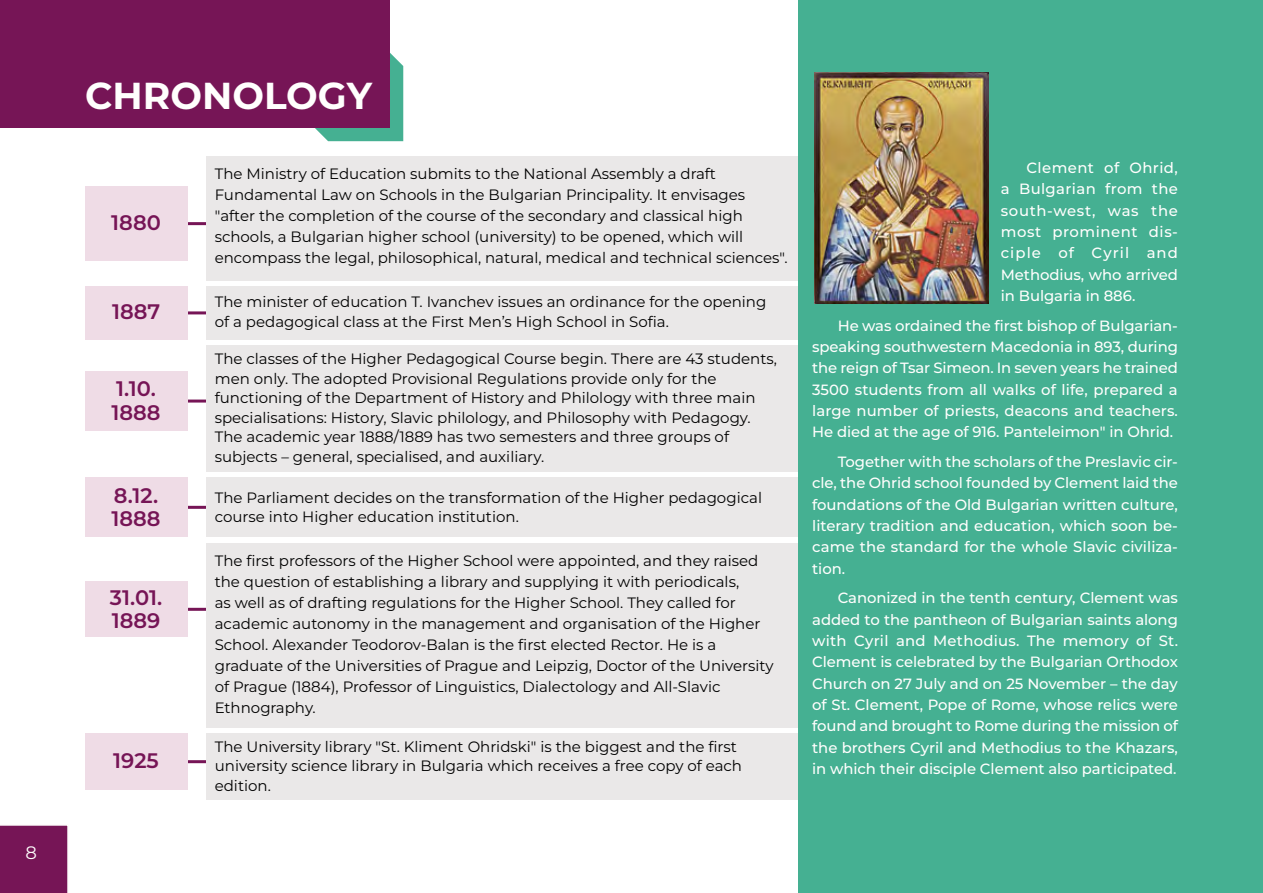
<style>
.page{position:relative;width:1263px;height:893px;background:#fff}
.page>*{position:absolute;margin:0;border:0;box-sizing:border-box;transform-origin:0 0}
.t1{font:700 37.5px "Montserrat";color:#fffefd}
.t2{font:600 21px/23.5px "Montserrat";color:#761556}
.t3{font:18px "Montserrat";color:#fffefd}
.t4{font:15px/21px "Montserrat";color:#000}
.t5{font:500 14.85px/21.3px "Montserrat";letter-spacing:-.005em;color:#fffefd;text-align:justify}
</style>
<div class="page">
<div style="left:0;top:825px;width:68px;height:68px;background:#761556"></div>
<svg style="left:315px;top:0;width:88px;height:141px"></svg>
<div style="left:0;top:0;width:389px;height:128px;background:#761556"></div>
<hr style="left:186px;top:222px;width:20px;height:3px;background:#761556">
<div style="left:85px;top:186px;width:102px;height:75px;background:#efdce6"></div>
<div style="left:206px;top:156px;width:593px;height:124px;background:#eae8e8"></div>
<hr style="left:186px;top:311px;width:20px;height:3px;background:#761556">
<div style="left:85px;top:286px;width:102px;height:53px;background:#efdce6"></div>
<div style="left:206px;top:286px;width:593px;height:53px;background:#eae8e8"></div>
<hr style="left:186px;top:760px;width:20px;height:3px;background:#761556">
<div style="left:206px;top:733px;width:593px;height:67px;background:#eae8e8"></div>
<div style="left:85px;top:733px;width:102px;height:57px;background:#efdce6"></div>
<hr style="left:186px;top:608px;width:20px;height:3px;background:#761556">
<div style="left:206px;top:543px;width:593px;height:184px;background:#eae8e8"></div>
<div style="left:85px;top:582px;width:102px;height:55px;background:#efdce6"></div>
<hr style="left:186px;top:506px;width:20px;height:3px;background:#761556">
<div style="left:206px;top:478px;width:593px;height:59px;background:#eae8e8"></div>
<div style="left:85px;top:478px;width:102px;height:59px;background:#efdce6"></div>
<hr style="left:186px;top:400px;width:21px;height:3px;background:#761556">
<div style="left:206px;top:345px;width:593px;height:127px;background:#eae8e8"></div>
<div style="left:85px;top:371px;width:102px;height:60px;background:#efdce6"></div>
<div style="left:798px;top:0;width:465px;height:893px;background:#45b092"></div>
<img style="left:814px;top:72px;width:174px;height:232px">
<p class="t3" style="left:26px;top:840px;width:13px">8</p>
<h1 class="t1" style="left:85px;top:68px;width:289px">CHRONOLOGY</h1>
<h2 class="t2" style="left:111px;top:209px;width:51px">1880</h2>
<p class="t4" style="left:215px;top:163px;width:574px">The Ministry of Education submits to the National Assembly a draft Fundamental Law on Schools in the Bulgarian Principality. It envisages "after the completion of the course of the secondary and classical high schools, a Bulgarian higher school (university) to be opened, which will encompass the legal, philosophical, natural, medical and technical sciences".</p>
<h2 class="t2" style="left:112px;top:299px;width:50px">1887</h2>
<p class="t4" style="left:215px;top:292px;width:553px;line-height:19.5px">The minister of education T. Ivanchev issues an ordinance for the opening of a pedagogical class at the First Men’s High School in Sofia.</p>
<h2 class="t2" style="left:112px;top:376px;width:51px">1.10.<br>1888</h2>
<h2 class="t2" style="left:112px;top:482px;width:51px">8.12.<br>1888</h2>
<h2 class="t2" style="left:110px;top:584px;width:54px">31.01.<br>1889</h2>
<h2 class="t2" style="left:113px;top:747px;width:47px">1925</h2>
<p class="t4" style="left:215px;top:348px;width:564px;line-height:19.5px">The classes of the Higher Pedagogical Course begin. There are 43 students, men only. The adopted Provisional Regulations provide only for the functioning of the Department of History and Philology with three main specialisations: History, Slavic philology, and Philosophy with Pedagogy.<br>The academic year 1888/1889 has two semesters and three groups of subjects – general, specialised, and auxiliary.</p>
<p class="t4" style="left:215px;top:487px;width:549px;line-height:19.5px">The Parliament decides on the transformation of the Higher pedagogical course into Higher education institution.</p>
<p class="t4" style="left:215px;top:550px;width:560px">The first professors of the Higher School were appointed, and they raised the question of establishing a library and supplying it with periodicals,<br>as well as of drafting regulations for the Higher School. They called for academic autonomy in the management and organisation of the Higher School. Alexander Teodorov-Balan is the first elected Rector. He is a graduate of the Universities of Prague and Leipzig, Doctor of the University of Prague (1884), Professor of Linguistics, Dialectology and All-Slavic Ethnography.</p>
<p class="t4" style="left:215px;top:736px;width:529px;line-height:19.5px">The University library "St. Kliment Ohridski" is the biggest and the first university science library in Bulgaria which receives a free copy of each edition.</p>
<p class="t5" style="left:1001px;top:157px;width:179px;text-indent:26px">Clement of Ohrid, a Bulgarian from the south-west, was the most prominent dis&shy;ciple of Cyril and Methodius, who arrived in Bulgaria in 886.</p>
<p class="t5" style="left:812px;top:314px;width:367px;text-indent:26px">He was ordained the first bishop of Bulgarian&shy;speaking southwestern Macedonia in 893, during the reign of Tsar Simeon. In seven years he trained 3500 students from all walks of life, prepared a large number of priests, deacons and teachers.<br>He died at the age of 916. Panteleimon" in Ohrid.</p>
<p class="t5" style="left:812px;top:451px;width:367px;text-indent:26px">Together with the scholars of the Preslavic cir&shy;cle, the Ohrid school founded by Clement laid the foundations of the Old Bulgarian written culture, literary tradition and education, which soon be&shy;came the standard for the whole Slavic civiliza&shy;tion.</p>
<p class="t5" style="left:812px;top:587px;width:367px;text-indent:26px">Canonized in the tenth century, Clement was added to the pantheon of Bulgarian saints along with Cyril and Methodius. The memory of St.<br>Clement is celebrated by the Bulgarian Orthodox Church on 27 July and on 25 November – the day of St. Clement, Pope of Rome, whose relics were found and brought to Rome during the mission of the brothers Cyril and Methodius to the Khazars, in which their disciple Clement also participated.</p>
</div>
